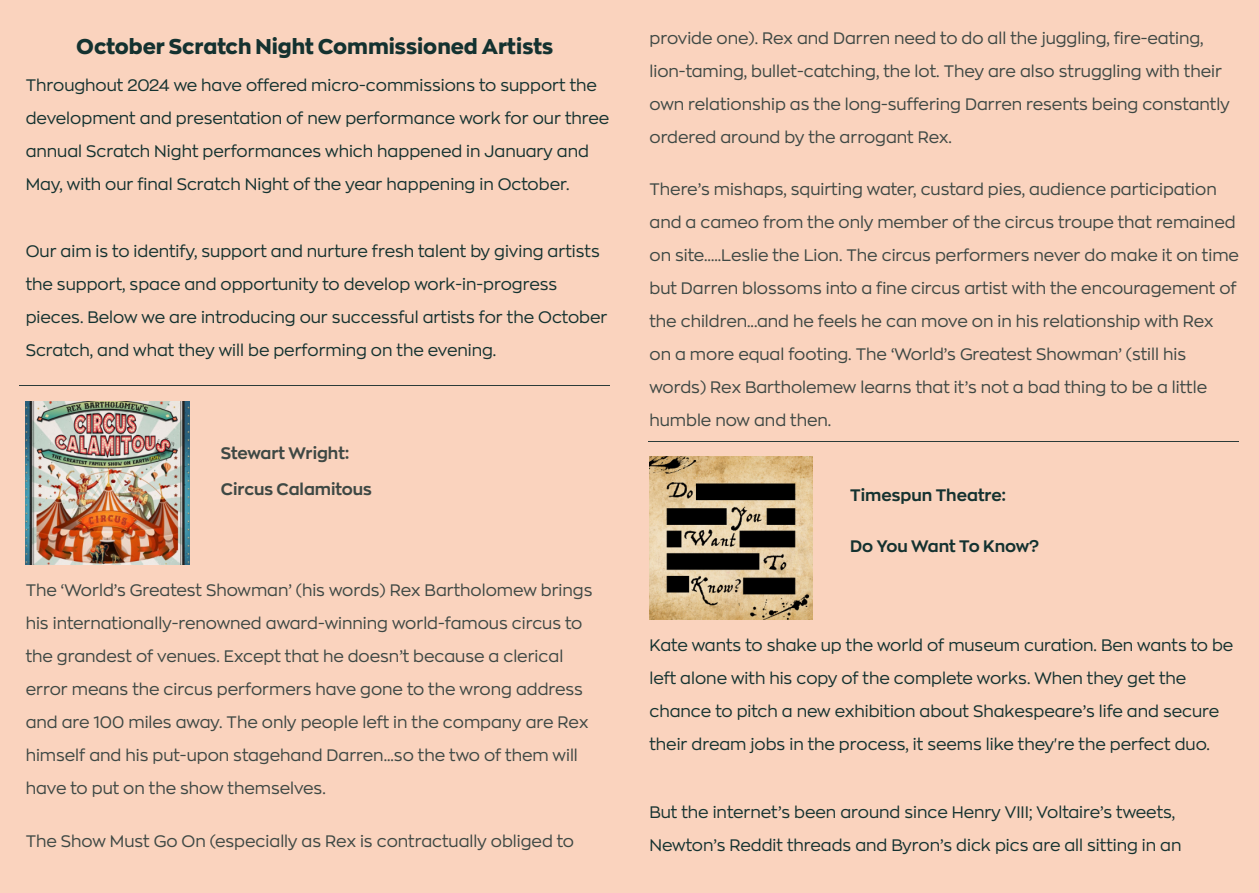
<style>
.page{position:relative;width:1259px;height:893px;background:#fad3be}
.page>*{position:absolute;margin:0;border:0;box-sizing:border-box;transform-origin:0 0}
.t1{font:21px "Zona Pro Extra Bold Demo";color:#143230}
.t2{font:16.5px/33px "Zona Pro";color:#3e4844}
.t3{font:16.5px/33px "Zona Pro";color:#143230}
.t4{font:700 16.5px "Zona Pro";color:#143230}
.t5{font:700 16.5px/36px "Zona Pro";color:#3e4844}
</style>
<div class="page">
<hr style="left:20px;top:385px;width:590px;height:1px;background:#2b3b39">
<hr style="left:649px;top:441px;width:590px;height:1px;background:#2b3b39">
<img style="left:26px;top:402px;width:163px;height:163px">
<img style="left:649px;top:456px;width:164px;height:163px">
<p class="t1" style="left:76px;top:36px;width:478px">October Scratch Night Commissioned Artists</p>
<p class="t3" style="left:26px;top:69px;width:585px">Throughout 2024 we have offered micro-commissions to support the development and presentation of new performance work for our three annual Scratch Night performances which happened in January and May, with our final Scratch Night of the year happening in October.</p>
<p class="t3" style="left:26px;top:236px;width:583px">Our aim is to identify, support and nurture fresh talent by giving artists the support, space and opportunity to develop work-in-progress pieces. Below we are introducing our successful artists for the October Scratch, and what they will be performing on the evening.</p>
<p class="t5" style="left:221px;top:436px;width:152px">Stewart Wright:<br>Circus Calamitous</p>
<p class="t2" style="left:26px;top:574px;width:568px">The ‘World’s Greatest Showman’ (his words) Rex Bartholomew brings his internationally-renowned award-winning world-famous circus to the grandest of venues. Except that he doesn’t because a clerical error means the circus performers have gone to the wrong address and are 100 miles away. The only people left in the company are Rex himself and his put-upon stagehand Darren...so the two of them will have to put on the show themselves.</p>
<p class="t2" style="left:26px;top:825px;width:550px">The Show Must Go On (especially as Rex is contractually obliged to</p>
<p class="t2" style="left:649px;top:22px;width:582px">provide one). Rex and Darren need to do all the juggling, fire-eating, lion-taming, bullet-catching, the lot. They are also struggling with their own relationship as the long-suffering Darren resents being constantly ordered around by the arrogant Rex.</p>
<p class="t2" style="left:649px;top:173px;width:591px">There’s mishaps, squirting water, custard pies, audience participation and a cameo from the only member of the circus troupe that remained on site…..Leslie the Lion. The circus performers never do make it on time but Darren blossoms into a fine circus artist with the encouragement of the children...and he feels he can move on in his relationship with Rex on a more equal footing. The ‘World’s Greatest Showman’ (still his words) Rex Bartholemew learns that it’s not a bad thing to be a little humble now and then.</p>
<p class="t4" style="left:850px;top:488px;width:157px">Timespun Theatre:</p>
<p class="t4" style="left:850px;top:539px;width:190px">Do You Want To Know?</p>
<p class="t3" style="left:649px;top:629px;width:585px">Kate wants to shake up the world of museum curation. Ben wants to be left alone with his copy of the complete works. When they get the chance to pitch a new exhibition about Shakespeare’s life and secure their dream jobs in the process, it seems like they're the perfect duo.</p>
<p class="t3" style="left:649px;top:796px;width:533px">But the internet’s been around since Henry VIII; Voltaire’s tweets,<br>Newton’s Reddit threads and Byron’s dick pics are all sitting in an</p>
</div>
